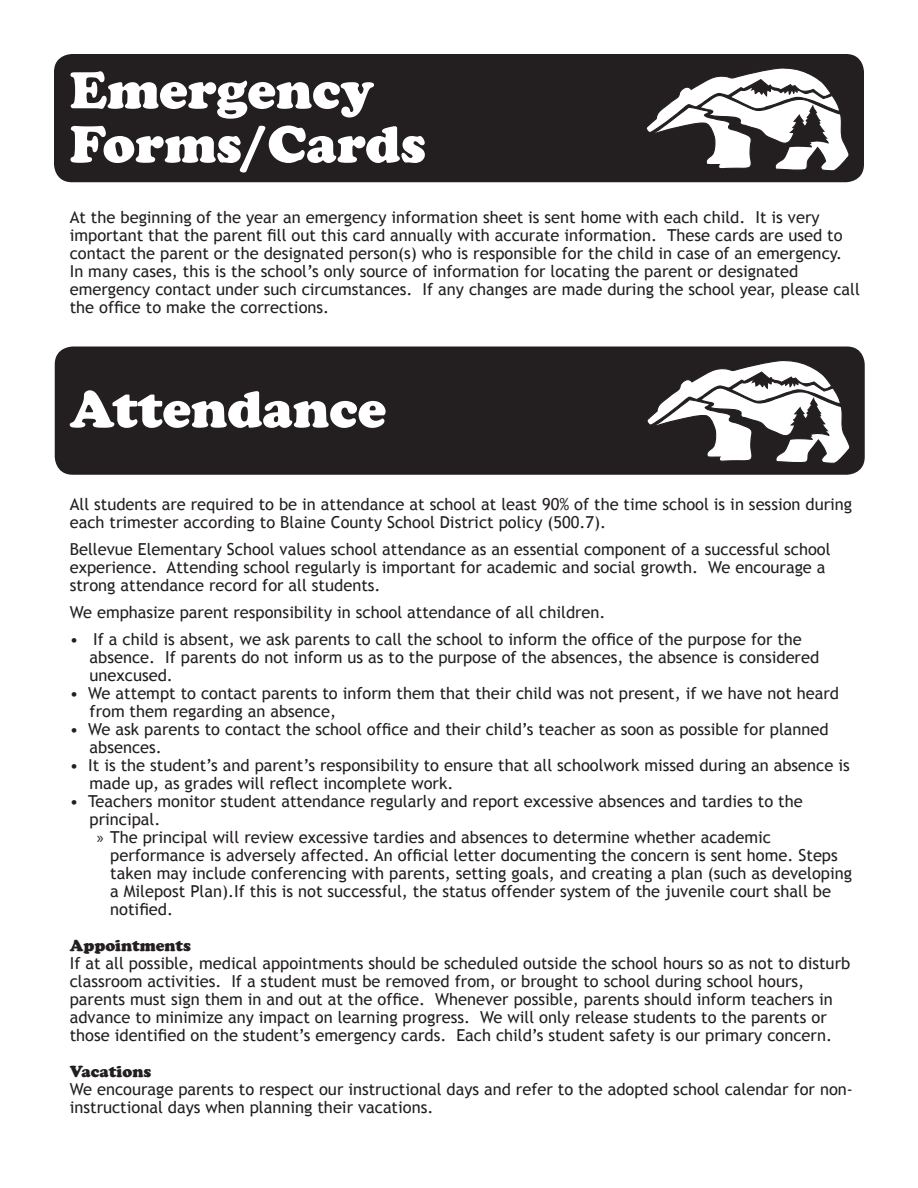
<style>
.page{position:relative;width:918px;height:1188px;background:#fff}
.page>*{position:absolute;margin:0;border:0;box-sizing:border-box;transform-origin:0 0}
.t1{font:900 54px/54px "Cooper";color:#fff}
.t2{font:16.5px/18px "Trebuchet MS";color:#231f20}
.t3{font:900 16.5px "Cooper";color:#231f20}
.s1{font-family:"Myriad Pro"}
</style>
<div class="page">
<div style="left:54px;top:54px;width:810px;height:128px;background:#231f20;border-radius:18px"></div>
<svg style="left:646px;top:68px;width:203px;height:103px"></svg>
<div style="left:55px;top:346px;width:810px;height:129px;background:#231f20;border-radius:18px"></div>
<svg style="left:647px;top:361px;width:203px;height:102px"></svg>
<h1 class="t1" style="left:70px;top:63px;width:358px">Emergency<br>Forms/Cards</h1>
<p class="t2" style="left:70px;top:209px;width:792px">At the beginning of the year an emergency information sheet is sent home with each child. It is very important that the parent fill out this card annually with accurate information. These cards are used to contact the parent or the designated person(s) who is responsible for the child in case of an emergency.<br>In many cases, this is the school’s only source of information for locating the parent or designated emergency contact under such circumstances. If any changes are made during the school year, please call the office to make the corrections.</p>
<h1 class="t1" style="left:70px;top:382px;width:318px">Attendance</h1>
<p class="t2" style="left:70px;top:495px;width:784px">All students are required to be in attendance at school at least 90% of the time school is in session during each trimester according to Blaine County School District policy (500.7).</p>
<p class="t2" style="left:70px;top:540px;width:762px">Bellevue Elementary School values school attendance as an essential component of a successful school experience. Attending school regularly is important for academic and social growth. We encourage a strong attendance record for all students.</p>
<p class="t2" style="left:70px;top:603px;width:537px">We emphasize parent responsibility in school attendance of all children.</p>
<p class="t2" style="left:90px;top:630px;width:731px;text-indent:-20px">• If a child is absent, we ask parents to call the school to inform the office of the purpose for the absence. If parents do not inform us as to the purpose of the absences, the absence is considered unexcused.</p>
<p class="t2" style="left:90px;top:684px;width:751px;text-indent:-20px">• We attempt to contact parents to inform them that their child was not present, if we have not heard from them regarding an absence,</p>
<p class="t2" style="left:90px;top:720px;width:741px;text-indent:-20px">• We ask parents to contact the school office and their child’s teacher as soon as possible for planned absences.</p>
<p class="t2" style="left:90px;top:756px;width:762px;text-indent:-20px">• It is the student’s and parent’s responsibility to ensure that all schoolwork missed during an absence is made up, as grades will reflect incomplete work.</p>
<p class="t2" style="left:70px;top:792px;width:734px">• Teachers monitor student attendance regularly and report excessive absences and tardies to the</p>
<p class="t2" style="left:90px;top:810px;width:72px">principal.</p>
<p class="t2" style="left:97px;top:828px;width:676px"><span class="s1">»</span> The principal will review excessive tardies and absences to determine whether academic</p>
<p class="t2" style="left:110px;top:846px;width:729px">performance is adversely affected. An official letter documenting the concern is sent home. Steps</p>
<p class="t2" style="left:110px;top:864px;width:743px">taken may include conferencing with parents, setting goals, and creating a plan (such as developing</p>
<p class="t2" style="left:110px;top:882px;width:722px">a Milepost Plan).If this is not successful, the status offender system of the juvenile court shall be</p>
<p class="t2" style="left:110px;top:900px;width:64px">notified.</p>
<p class="t3" style="left:70px;top:936px;width:123px">Appointments</p>
<p class="t2" style="left:70px;top:954px;width:782px">If at all possible, medical appointments should be scheduled outside the school hours so as not to disturb classroom activities. If a student must be removed from, or brought to school during school hours, parents must sign them in and out at the office. Whenever possible, parents should inform teachers in advance to minimize any impact on learning progress. We will only release students to the parents or those identified on the student’s emergency cards. Each child’s student safety is our primary concern.</p>
<p class="t3" style="left:70px;top:1062px;width:83px">Vacations</p>
<p class="t2" style="left:70px;top:1080px;width:785px">We encourage parents to respect our instructional days and refer to the adopted school calendar for non&shy;instructional days when planning their vacations.</p>
</div>
